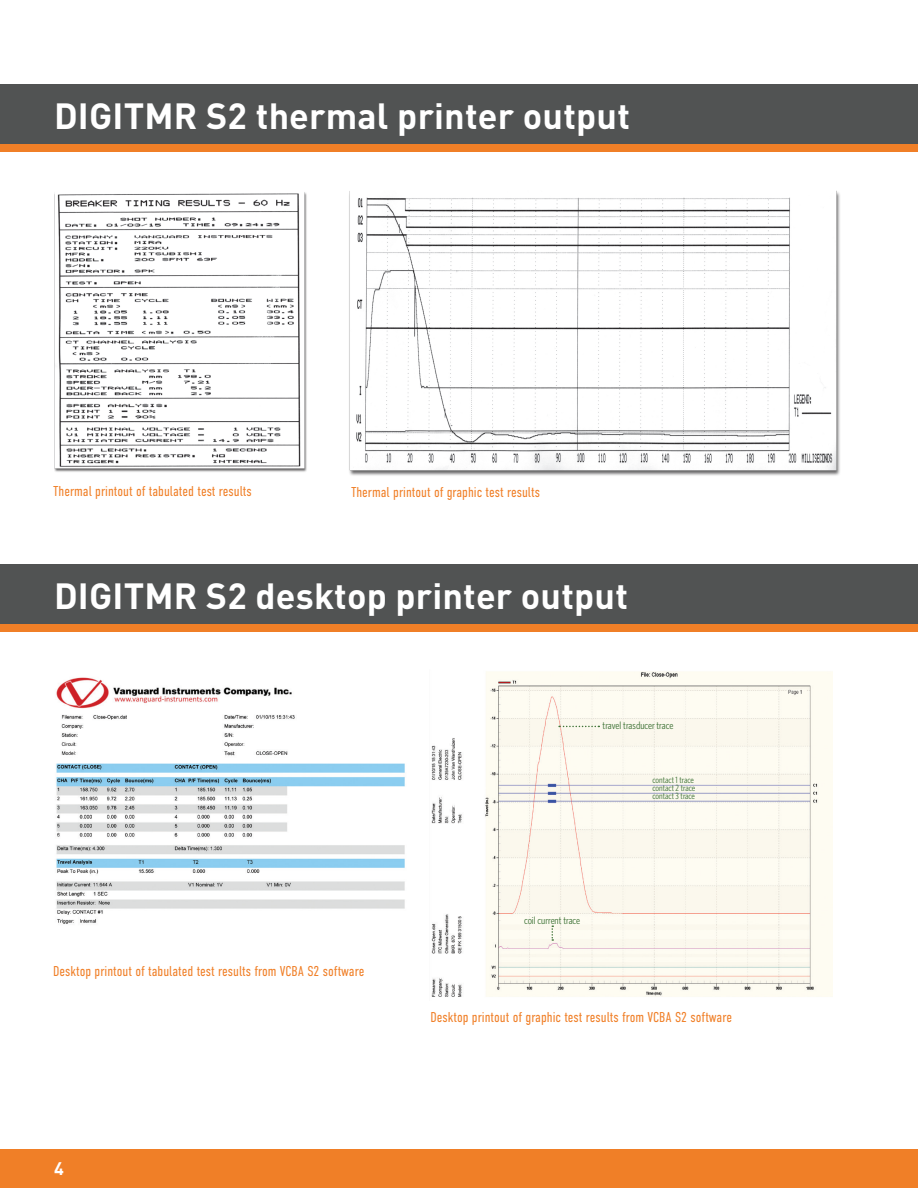
<style>
.page{position:relative;width:918px;height:1188px;background:#fff}
.page>*{position:absolute;margin:0;border:0;box-sizing:border-box;transform-origin:0 0}
.Product_Heading{font:700 36px "DIN";letter-spacing:.005em;color:#fff}
.t1{font:700 18px "DIN";color:#fff}
.t2{font:300 14.25px "DIN Condensed";color:#f07f27}
.t3{font:10.5px "Whitney Condensed";color:#3f7337}
.t4{font:9px "Whitney Condensed";color:#3f7337}
</style>
<div class="page">
<div style="left:0;top:1149px;width:918px;height:39px;background:#f07f27"></div>
<div style="left:0;top:144px;width:918px;height:8px;background:#f07f27"></div>
<div style="left:0;top:84px;width:918px;height:60px;background:#515353"></div>
<div style="left:0;top:624px;width:918px;height:8px;background:#f07f27"></div>
<div style="left:0;top:564px;width:918px;height:60px;background:#515353"></div>
<img style="left:54px;top:192px;width:253px;height:280px">
<img style="left:349px;top:190px;width:491px;height:286px">
<img style="left:56px;top:677px;width:349px;height:247px">
<img style="left:431px;top:671px;width:401px;height:326px">
<svg style="left:559px;top:726px;width:40px;height:1px"></svg>
<svg style="left:552px;top:926px;width:1px;height:15px"></svg>
<p class="Product_Heading" style="left:54px;top:92px;width:578px">DIGITMR S2 thermal printer output</p>
<p class="t2" style="left:53px;top:483px;width:200px">Thermal printout of tabulated test results</p>
<p class="t2" style="left:351px;top:484px;width:191px">Thermal printout of graphic test results</p>
<p class="Product_Heading" style="left:54px;top:572px;width:576px">DIGITMR S2 desktop printer output</p>
<p class="t3" style="left:603px;top:719px;width:72px">travel trasducer trace</p>
<p class="t2" style="left:53px;top:963px;width:313px">Desktop printout of tabulated test results from VCBA S2 software</p>
<p class="t1" style="left:54px;top:1156px;width:11px">4</p>
<p class="t3" style="left:524px;top:914px;width:58px">coil current trace</p>
<p class="t4" style="left:652px;top:775px;width:43px">contact 1 trace</p>
<p class="t4" style="left:652px;top:783px;width:44px">contact 2 trace</p>
<p class="t4" style="left:652px;top:791px;width:44px">contact 3 trace</p>
<p class="t2" style="left:430px;top:1009px;width:303px">Desktop printout of graphic test results from VCBA S2 software</p>
</div>
